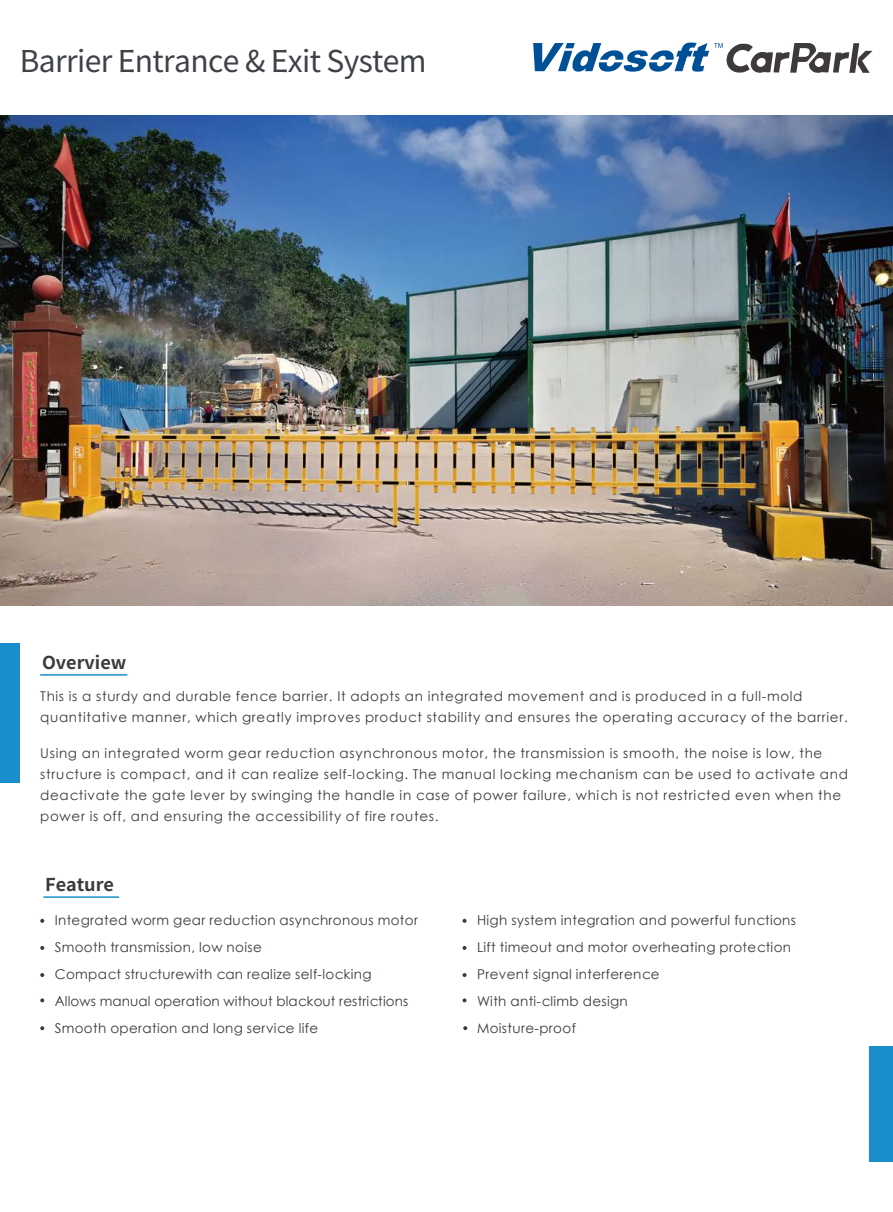
<style>
.page{position:relative;width:893px;height:1212px;background:#fff}
.page>*{position:absolute;margin:0;border:0;box-sizing:border-box;transform-origin:0 0}
.t1{font:30px "Gen Seki Gothic TW R";letter-spacing:-.02em;color:#3e4247}
.t2{font:17.7px "Gen Seki Gothic TW B";color:#3d3a39}
.t3{font:13.5px/21px "ST Xihei";letter-spacing:.05em;color:#3d3a39}
.t4{font:13.5px/27px "ST Xihei";letter-spacing:.025em;color:#3e3a39}
</style>
<div class="page">
<div style="left:0;top:643px;width:19px;height:139px;background:#198eca"></div>
<div style="left:869px;top:1046px;width:24px;height:115px;background:#198eca"></div>
<hr style="left:40px;top:674px;width:87px;height:2px;background:#198eca">
<hr style="left:43px;top:896px;width:76px;height:2px;background:#198eca">
<svg style="left:40px;top:919px;width:4px;height:4px"></svg>
<svg style="left:40px;top:946px;width:4px;height:4px"></svg>
<svg style="left:40px;top:973px;width:4px;height:4px"></svg>
<svg style="left:40px;top:998px;width:4px;height:4px"></svg>
<svg style="left:40px;top:1026px;width:4px;height:4px"></svg>
<svg style="left:463px;top:919px;width:4px;height:4px"></svg>
<svg style="left:463px;top:946px;width:4px;height:4px"></svg>
<svg style="left:463px;top:973px;width:4px;height:4px"></svg>
<svg style="left:463px;top:998px;width:4px;height:4px"></svg>
<svg style="left:463px;top:1026px;width:4px;height:4px"></svg>
<img style="left:0;top:116px;width:893px;height:490px">
<svg style="left:533px;top:43px;width:340px;height:30px"></svg>
<h1 class="t1" style="left:20px;top:44px;width:408px">Barrier Entrance &amp; Exit System</h1>
<h2 class="t2" style="left:42px;top:652px;width:86px">Overview</h2>
<p class="t3" style="left:40px;top:685px;width:809px">This is a sturdy and durable fence barrier. It adopts an integrated movement and is produced in a full-mold quantitative manner, which greatly improves product stability and ensures the operating accuracy of the barrier.</p>
<p class="t3" style="left:40px;top:742px;width:809px">Using an integrated worm gear reduction asynchronous motor, the transmission is smooth, the noise is low, the structure is compact, and it can realize self-locking. The manual locking mechanism can be used to activate and deactivate the gate lever by swinging the handle in case of power failure, which is not restricted even when the power is off, and ensuring the accessibility of fire routes.</p>
<h2 class="t2" style="left:45px;top:874px;width:70px">Feature</h2>
<p class="t4" style="left:55px;top:906px;width:365px">Integrated worm gear reduction asynchronous motor Smooth transmission, low noise<br>Compact structurewith can realize self-locking<br>Allows manual operation without blackout restrictions Smooth operation and long service life</p>
<p class="t4" style="left:477px;top:906px;width:321px">High system integration and powerful functions Lift timeout and motor overheating protection Prevent signal interference<br>With anti-climb design<br>Moisture-proof</p>
</div>
